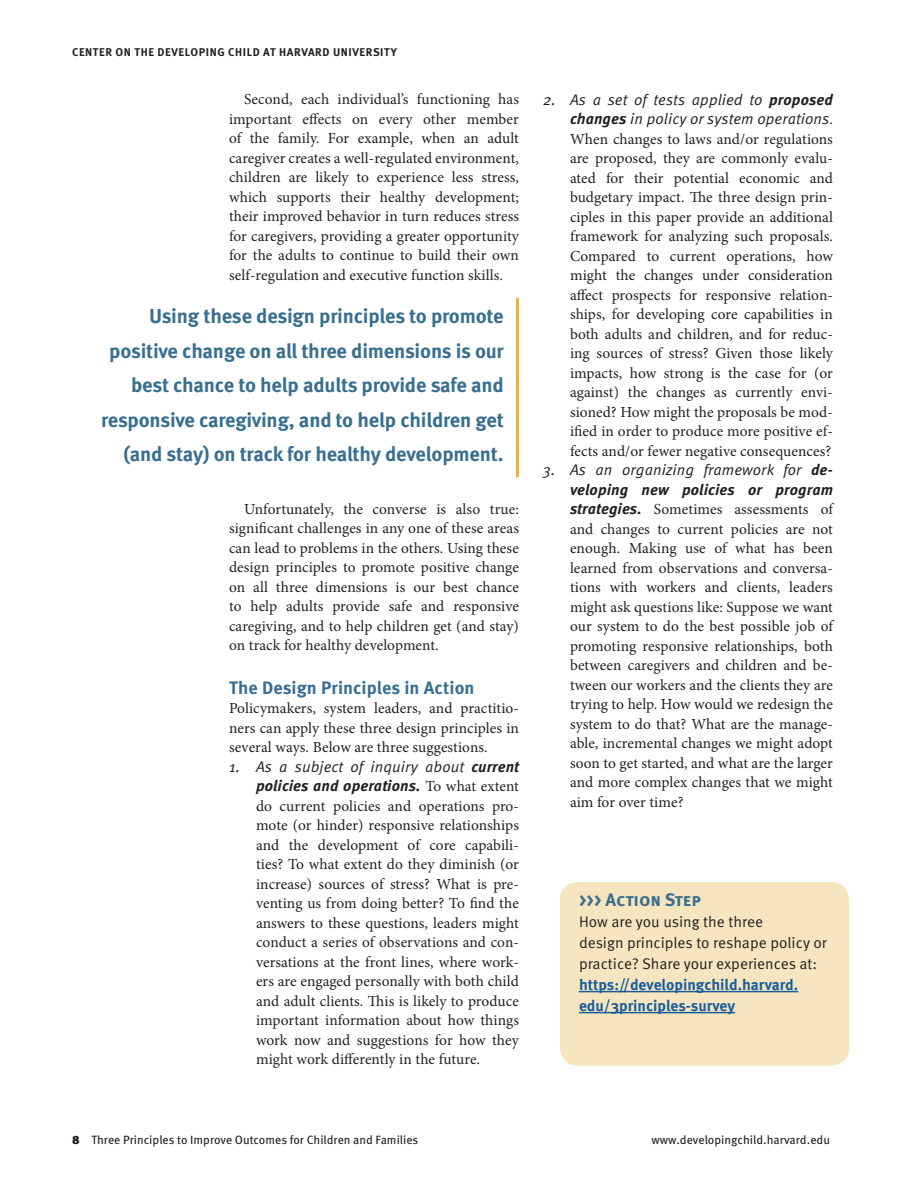
<style>
.page{position:relative;width:905px;height:1188px;background:#fff}
.page>*{position:absolute;margin:0;border:0;box-sizing:border-box;transform-origin:0 0}
.pullquote_left{font:700 20.25px/34.5px "Meta OT";letter-spacing:-.01em;color:#386e8f;text-align:right}
.intro_text_no_indent{font:700 18px "Meta OT";color:#386e8f}
.intro_text_no_indent-2{font:15.3px/19.5px "Minion Pro";color:#231f20;text-align:justify}
.t1{font:15.3px/21px "Meta OT Norm";color:#231f20}
.t2{font:700 15.3px/21px "Meta OT";letter-spacing:-.005em;color:#175d9e}
.sidebar1_text{font:12px "Meta OT";color:#231f20}
.header_left{font:700 11.25px "Meta OT";letter-spacing:.05em;color:#231f20}
.s1{font-family:"Meta OT Norm Ita"}
.s2{font-family:"Meta OT";font-weight:700;font-style:italic}
.s3{font-weight:900}
</style>
<div class="page">
<hr style="left:516px;top:298px;width:3px;height:179px;background:#e5b53a">
<div style="left:560px;top:882px;width:289px;height:184px;background:#f6e5bf;border-radius:18px"></div>
<hr style="left:579px;top:991px;width:219px;height:1px;background:#175d9e">
<hr style="left:579px;top:1012px;width:156px;height:1px;background:#175d9e">
<p class="header_left" style="left:72px;top:45px;width:326px">CENTER ON THE DEVELOPING CHILD AT HARVARD UNIVERSITY</p>
<p class="intro_text_no_indent-2" style="left:229px;top:90px;width:292px;text-indent:15px">Second, each individual’s functioning has important effects on every other member of the family. For example, when an adult caregiver creates a well-regulated environment, children are likely to experience less stress, which supports their healthy development; their improved behavior in turn reduces stress for caregivers, providing a greater opportunity for the adults to continue to build their own self-regulation and executive function skills.</p>
<p class="pullquote_left" style="left:101px;top:299px;width:404px">Using these design principles to promote positive change on all three dimensions is our best chance to help adults provide safe and responsive caregiving, and to help children get (and stay) on track for healthy development.</p>
<p class="intro_text_no_indent-2" style="left:229px;top:499px;width:291px;text-indent:15px">Unfortunately, the converse is also true: significant challenges in any one of these areas can lead to problems in the others. Using these design principles to promote positive change on all three dimensions is our best chance to help adults provide safe and responsive caregiving, and to help children get (and stay) on track for healthy development.</p>
<p class="intro_text_no_indent" style="left:229px;top:676px;width:247px">The Design Principles in Action</p>
<p class="intro_text_no_indent-2" style="left:229px;top:699px;width:291px">Policymakers, system leaders, and practitio&shy;ners can apply these three design principles in several ways. Below are three suggestions.</p>
<p class="intro_text_no_indent-2" style="left:256px;top:757px;width:265px;text-indent:-27px"><span class="s1">1. As a subject of inquiry about</span> <span class="s2">current policies and operations.</span> To what extent do current policies and operations pro&shy;mote (or hinder) responsive relationships and the development of core capabili&shy;ties? To what extent do they diminish (or increase) sources of stress? What is pre&shy;venting us from doing better? To find the answers to these questions, leaders might conduct a series of observations and con&shy;versations at the front lines, where work&shy;ers are engaged personally with both child and adult clients. This is likely to produce important information about how things work now and suggestions for how they might work differently in the future.</p>
<p class="intro_text_no_indent-2" style="left:570px;top:90px;width:265px;text-indent:-27px"><span class="s1">2. As a set of tests applied to</span> <span class="s2">proposed changes</span> <span class="s1">in policy or system operations</span>.<br>When changes to laws and/or regulations are proposed, they are commonly evalu&shy;ated for their potential economic and budgetary impact. The three design prin&shy;ciples in this paper provide an additional framework for analyzing such proposals.<br>Compared to current operations, how might the changes under consideration affect prospects for responsive relation&shy;ships, for developing core capabilities in both adults and children, and for reduc&shy;ing sources of stress? Given those likely impacts, how strong is the case for (or against) the changes as currently envi&shy;sioned? How might the proposals be mod&shy;ified in order to produce more positive ef&shy;fects and/or fewer negative consequences?</p>
<p class="intro_text_no_indent-2" style="left:570px;top:461px;width:266px;text-indent:-27px"><span class="s1">3. As an organizing framework for</span> <span class="s2">de&shy;veloping new policies or program strategies.</span> Sometimes assessments of and changes to current policies are not enough. Making use of what has been learned from observations and conversa&shy;tions with workers and clients, leaders might ask questions like: Suppose we want our system to do the best possible job of promoting responsive relationships, both between caregivers and children and be&shy;tween our workers and the clients they are trying to help. How would we redesign the system to do that? What are the manage&shy;able, incremental changes we might adopt soon to get started, and what are the larger and more complex changes that we might aim for over time?</p>
<p class="intro_text_no_indent" style="left:579px;top:888px;width:124px">&gt;&gt;&gt; Action Step</p>
<p class="t1" style="left:579px;top:911px;width:249px">How are you using the three<br>design principles to reshape policy or practice? Share your experiences at:</p>
<p class="t2" style="left:579px;top:974px;width:221px">https://developingchild.harvard. edu/3principles-survey</p>
<p class="sidebar1_text" style="left:72px;top:1132px;width:348px"><span class="s3">8</span> Three Principles to Improve Outcomes for Children and Families</p>
<p class="sidebar1_text" style="left:651px;top:1132px;width:180px">www.developingchild.harvard.edu</p>
</div>
